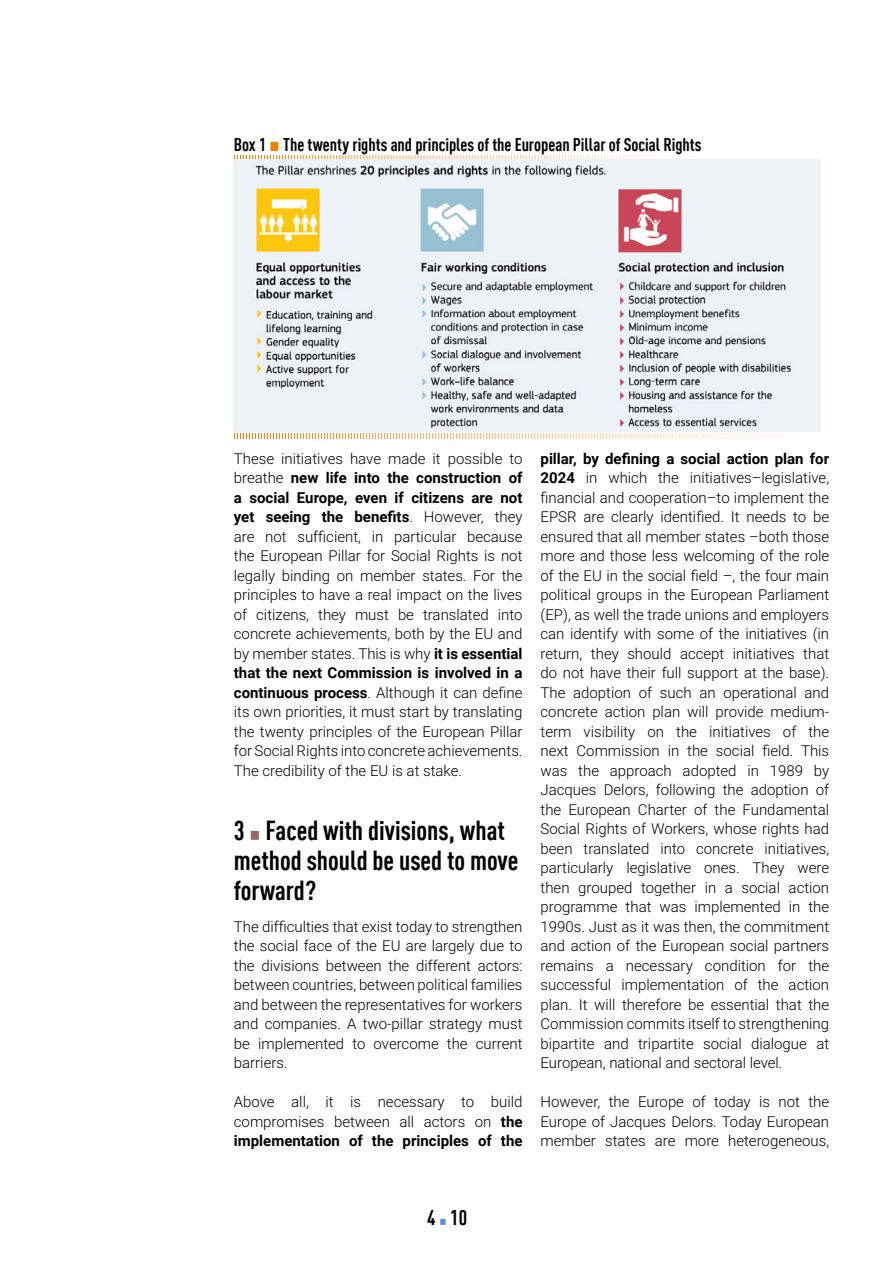
<style>
.page{position:relative;width:893px;height:1263px;background:#fff}
.page>*{position:absolute;margin:0;border:0;box-sizing:border-box;transform-origin:0 0}
.t1{font:700 condensed 27px/30px "DIN Offc Pro";color:#000}
.t2{font:700 condensed 21px "DIN Offc Pro";color:#000}
.t3{font:700 condensed 18px "DIN Offc Pro";color:#000}
.t4{font:300 15px/19.5px "Roboto";color:#000;text-align:justify}
.s1{font-family:"DejaVu Serif Condensed";font-weight:400;font-stretch:normal;color:#f08107}
.s2{font-weight:700}
.s3{font-family:"DejaVu Serif Condensed";font-weight:400;font-stretch:normal;font-size:18px;color:#996667}
.s4{font-family:"DejaVu Serif Condensed";font-weight:400;font-stretch:normal;font-size:12px;color:#5692ce}
</style>
<div class="page">
<svg style="left:234px;top:155px;width:467px;height:5px"></svg>
<img style="left:234px;top:160px;width:587px;height:272px">
<svg style="left:234px;top:433px;width:548px;height:6px"></svg>
<p class="t3" style="left:234px;top:131px;width:469px">Box 1 <span class="s1">▪</span> The twenty rights and principles of the European Pillar of Social Rights</p>
<p class="t4" style="left:234px;top:448px;width:290px">These initiatives have made it possible to breathe <span class="s2">new life into the construction of a social Europe, even if citizens are not yet seeing the benefits</span>. However, they are not sufficient, in particular because the European Pillar for Social Rights is not legally binding on member states. For the principles to have a real impact on the lives of citizens, they must be translated into concrete achievements, both by the EU and by member states. This is why <span class="s2">it is essential that the next Commission is involved in a continuous process</span>. Although it can define its own priorities, it must start by translating the twenty principles of the European Pillar for Social Rights into concrete achievements.<br>The credibility of the EU is at stake.</p>
<h1 class="t1" style="left:234px;top:812px;width:286px">3 <span class="s3">▪</span> Faced with divisions, what method should be used to move forward?</h1>
<p class="t4" style="left:234px;top:916px;width:290px">The difficulties that exist today to strengthen the social face of the EU are largely due to the divisions between the different actors: between countries, between political families and between the representatives for workers and companies. A two-pillar strategy must be implemented to overcome the current barriers.</p>
<p class="t4" style="left:234px;top:1091px;width:290px">Above all, it is necessary to build compromises between all actors on <span class="s2">the implementation of the principles of the</span></p>
<p class="t4" style="left:541px;top:448px;width:290px"><span class="s2">pillar, by defining a social action plan for 2024</span> in which the initiatives–legislative, financial and cooperation–to implement the EPSR are clearly identified. It needs to be ensured that all member states –both those more and those less welcoming of the role of the EU in the social field –, the four main political groups in the European Parliament (EP), as well the trade unions and employers can identify with some of the initiatives (in return, they should accept initiatives that do not have their full support at the base).<br>The adoption of such an operational and concrete action plan will provide medium&shy;term visibility on the initiatives of the next Commission in the social field. This was the approach adopted in 1989 by Jacques Delors, following the adoption of the European Charter of the Fundamental Social Rights of Workers, whose rights had been translated into concrete initiatives, particularly legislative ones. They were then grouped together in a social action programme that was implemented in the 1990s. Just as it was then, the commitment and action of the European social partners remains a necessary condition for the successful implementation of the action plan. It will therefore be essential that the Commission commits itself to strengthening bipartite and tripartite social dialogue at European, national and sectoral level.</p>
<p class="t4" style="left:541px;top:1091px;width:290px">However, the Europe of today is not the Europe of Jacques Delors. Today European member states are more heterogeneous,</p>
<h2 class="t2" style="left:427px;top:1202px;width:41px">4<span class="s4">▪</span>10</h2>
</div>
